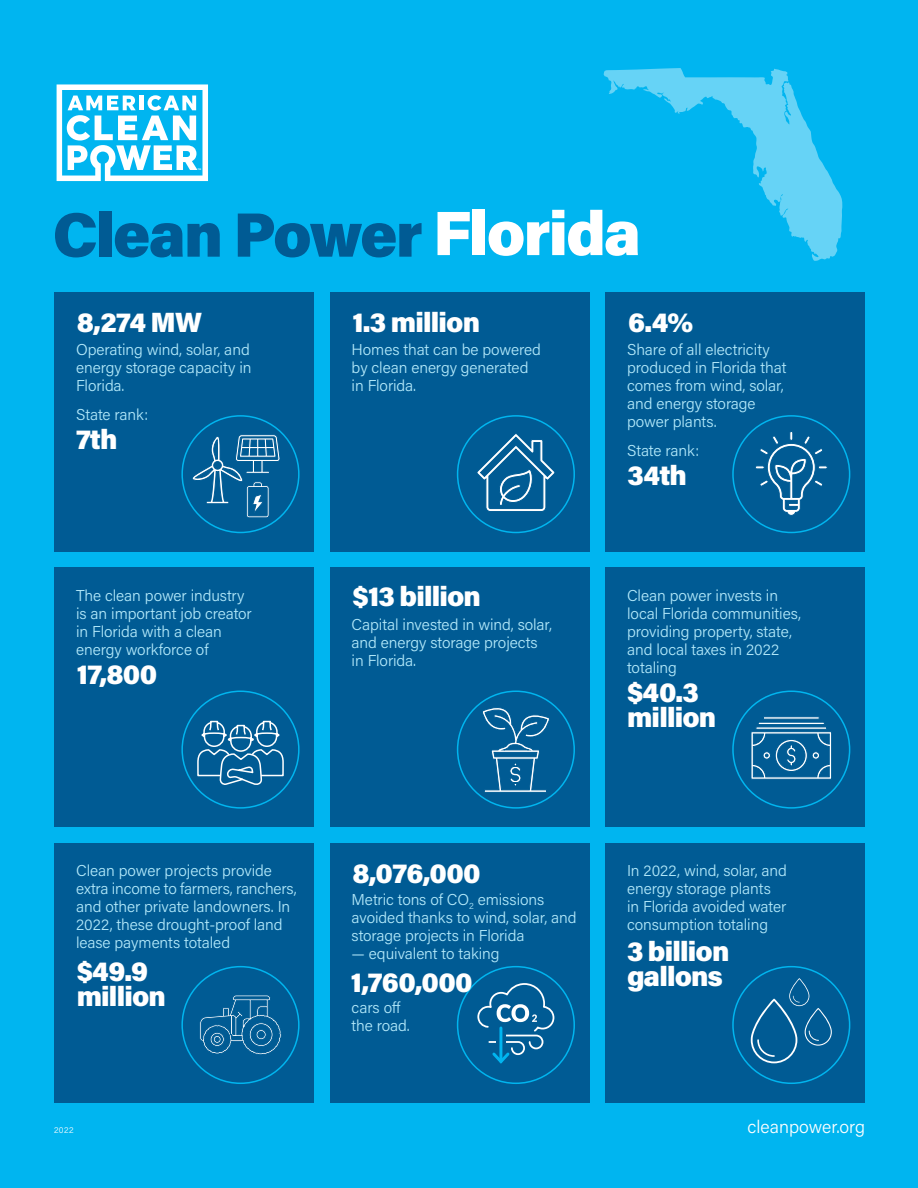
<style>
.page{position:relative;width:918px;height:1188px;background:#00b5f0}
.page>*{position:absolute;margin:0;border:0;box-sizing:border-box;transform-origin:0 0}
.t1{font:900 62.55px "Acumin Pro";letter-spacing:-.03em;color:#005b94}
.t2{font:900 27.9px/25.5px "Acumin Pro";letter-spacing:-.03em;color:#fff}
.t3{font:300 18px "Acumin Pro";color:#fff}
.t4{font:300 15.75px/18px "Acumin Pro";letter-spacing:-.005em;color:#b3e9fa}
.t5{font:300 8.25px "Acumin Pro";color:#fff}
.t6{font:700 2.4px "Myriad Pro";color:#fff}
.s1{color:#fff}
</style>
<div class="page">
<svg style="left:57px;top:84px;width:151px;height:97px"></svg>
<div style="left:55px;top:568px;width:259px;height:259px;background:#005b94"></div>
<div style="left:330px;top:568px;width:260px;height:259px;background:#005b94"></div>
<div style="left:605px;top:568px;width:260px;height:259px;background:#005b94"></div>
<div style="left:55px;top:292px;width:259px;height:260px;background:#005b94"></div>
<div style="left:330px;top:292px;width:260px;height:260px;background:#005b94"></div>
<div style="left:605px;top:292px;width:260px;height:260px;background:#005b94"></div>
<div style="left:55px;top:843px;width:259px;height:260px;background:#005b94"></div>
<div style="left:330px;top:843px;width:260px;height:260px;background:#005b94"></div>
<div style="left:605px;top:843px;width:260px;height:260px;background:#005b94"></div>
<div style="left:181px;top:415px;width:119px;height:118px;border:2px solid #00b5ef;border-radius:50%"></div>
<div style="left:457px;top:415px;width:118px;height:118px;border:2px solid #00b5ef;border-radius:50%"></div>
<div style="left:732px;top:415px;width:118px;height:118px;border:2px solid #00b5ef;border-radius:50%"></div>
<div style="left:181px;top:691px;width:119px;height:118px;border:2px solid #00b5ef;border-radius:50%"></div>
<div style="left:457px;top:691px;width:118px;height:118px;border:2px solid #00b5ef;border-radius:50%"></div>
<div style="left:732px;top:691px;width:118px;height:118px;border:2px solid #00b5ef;border-radius:50%"></div>
<div style="left:181px;top:966px;width:119px;height:118px;border:2px solid #00b5ef;border-radius:50%"></div>
<div style="left:457px;top:966px;width:118px;height:118px;border:2px solid #00b5ef;border-radius:50%"></div>
<div style="left:732px;top:966px;width:118px;height:118px;border:2px solid #00b5ef;border-radius:50%"></div>
<svg style="left:751px;top:978px;width:81px;height:85px"></svg>
<svg style="left:482px;top:707px;width:68px;height:86px"></svg>
<svg style="left:755px;top:432px;width:73px;height:84px"></svg>
<svg style="left:197px;top:720px;width:87px;height:65px"></svg>
<svg style="left:476px;top:433px;width:80px;height:85px"></svg>
<svg style="left:751px;top:716px;width:81px;height:64px"></svg>
<svg style="left:200px;top:995px;width:81px;height:60px"></svg>
<svg style="left:477px;top:982px;width:78px;height:82px"></svg>
<svg style="left:192px;top:432px;width:88px;height:86px"></svg>
<svg style="left:604px;top:68px;width:238px;height:193px"></svg>
<p class="t6" style="left:198px;top:168px;width:5px">TM</p>
<h1 class="t1" style="left:52px;top:190px;width:590px">Clean Power <span class="s1">Florida</span></h1>
<h2 class="t2" style="left:77px;top:308px;width:127px">8,274 MW</h2>
<h2 class="t2" style="left:352px;top:308px;width:129px">1.3 million</h2>
<h2 class="t2" style="left:628px;top:308px;width:67px">6.4%</h2>
<p class="t4" style="left:76px;top:339px;width:177px;text-align:justify">Operating wind, solar, and energy storage capacity in Florida.</p>
<p class="t4" style="left:76px;top:405px;width:74px">State rank:</p>
<h2 class="t2" style="left:76px;top:425px;width:43px">7th</h2>
<p class="t4" style="left:76px;top:586px;width:177px">The clean power industry is an important job creator in Florida with a clean energy workforce of</p>
<h2 class="t2" style="left:77px;top:660px;width:82px">17,800</h2>
<p class="t4" style="left:76px;top:861px;width:222px">Clean power projects provide extra income to farmers, ranchers, and other private landowners. In<br>2022, these drought-proof land lease payments totaled</p>
<h2 class="t2" style="left:77px;top:957px;width:91px">$49.9 million</h2>
<p class="t4" style="left:352px;top:339px;width:191px">Homes that can be powered by clean energy generated in Florida.</p>
<p class="t4" style="left:627px;top:339px;width:161px">Share of all electricity produced in Florida that comes from wind, solar, and energy storage power plants.</p>
<p class="t4" style="left:627px;top:441px;width:74px">State rank:</p>
<h2 class="t2" style="left:352px;top:582px;width:130px">$13 billion</h2>
<p class="t4" style="left:352px;top:615px;width:202px">Capital invested in wind, solar, and energy storage projects in Florida.</p>
<h2 class="t2" style="left:627px;top:461px;width:61px">34th</h2>
<p class="t4" style="left:627px;top:586px;width:176px">Clean power invests in local Florida communities, providing property, state, and local taxes in 2022 totaling</p>
<h2 class="t2" style="left:627px;top:678px;width:91px">$40.3 million</h2>
<h2 class="t2" style="left:352px;top:859px;width:130px">8,076,000</h2>
<p class="t4" style="left:352px;top:890px;width:227px">Metric tons of CO<sub>2</sub> emissions avoided thanks to wind, solar, and storage projects in Florida</p>
<p class="t4" style="left:352px;top:944px;width:150px">— equivalent to taking</p>
<p class="t4" style="left:352px;top:998px;width:60px">cars off the road.</p>
<h2 class="t2" style="left:351px;top:968px;width:123px">1,760,000</h2>
<p class="t4" style="left:627px;top:861px;width:161px">In 2022, wind, solar, and energy storage plants in Florida avoided water consumption totaling</p>
<h2 class="t2" style="left:627px;top:937px;width:104px">3 billion gallons</h2>
<p class="t5" style="left:54px;top:1125px;width:21px">2022</p>
<p class="t3" style="left:748px;top:1115px;width:119px">cleanpower.org</p>
</div>
